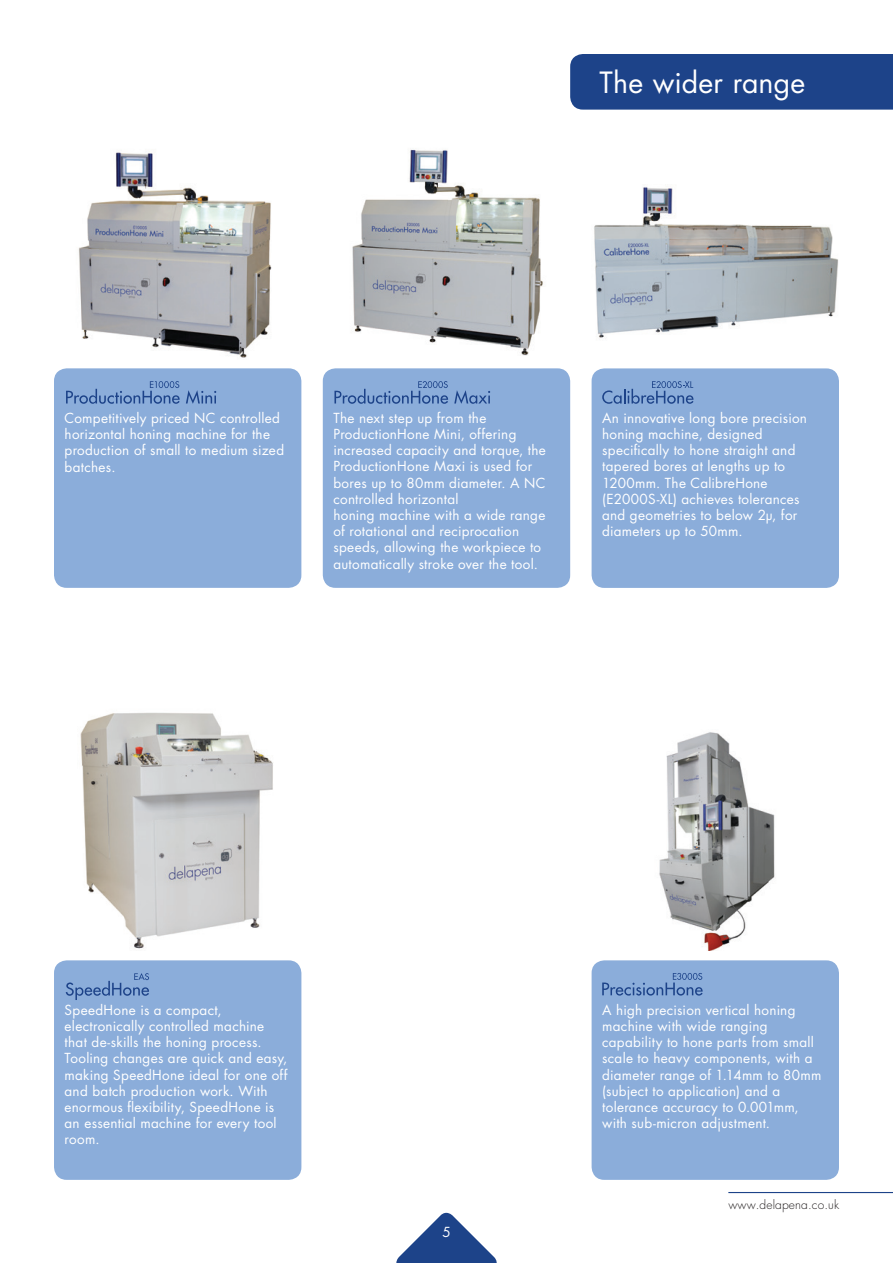
<style>
.page{position:relative;width:893px;height:1263px;background:#fff}
.page>*{position:absolute;margin:0;border:0;box-sizing:border-box;transform-origin:0 0}
.t1{font:28.5px "Futura";letter-spacing:.005em;color:#fff}
.t2{font:13.5px/16.2px "Futura";letter-spacing:.02em;color:#fff}
.t3{font:300 12px "Futura";letter-spacing:.01em;color:#231f20}
</style>
<div class="page">
<div style="left:54px;top:368px;width:247px;height:220px;background:#8badda;border-radius:13px"></div>
<div style="left:323px;top:368px;width:247px;height:220px;background:#8badda;border-radius:13px"></div>
<div style="left:592px;top:368px;width:247px;height:220px;background:#8badda;border-radius:13px"></div>
<div style="left:570px;top:54px;width:323px;height:56px;background:#1d4389"></div>
<img style="left:352px;top:149px;width:191px;height:207px">
<img style="left:594px;top:187px;width:244px;height:151px">
<img style="left:78px;top:151px;width:194px;height:207px">
<svg style="left:454px;top:390px;width:36px;height:14px"></svg>
<svg style="left:334px;top:381px;width:114px;height:23px"></svg>
<svg style="left:186px;top:390px;width:30px;height:14px"></svg>
<svg style="left:66px;top:381px;width:114px;height:23px"></svg>
<svg style="left:602px;top:381px;width:91px;height:23px"></svg>
<svg style="left:396px;top:1212px;width:101px;height:51px"></svg>
<hr style="left:728px;top:1192px;width:165px;height:1px;background:#1d4389">
<div style="left:592px;top:960px;width:247px;height:220px;background:#8badda;border-radius:13px"></div>
<img style="left:659px;top:732px;width:116px;height:218px">
<svg style="left:602px;top:973px;width:101px;height:22px"></svg>
<div style="left:54px;top:960px;width:247px;height:220px;background:#8badda;border-radius:13px"></div>
<svg style="left:66px;top:973px;width:83px;height:27px"></svg>
<img style="left:80px;top:712px;width:193px;height:237px">
<h1 class="t1" style="left:600px;top:62px;width:207px">The wider range</h1>
<p class="t2" style="left:65px;top:410px;width:221px">Competitively priced NC controlled horizontal honing machine for the production of small to medium sized batches.</p>
<p class="t2" style="left:333px;top:410px;width:214px">The next step up from the<br>ProductionHone Mini, offering increased capacity and torque, the<br>ProductionHone Maxi is used for bores up to 80mm diameter. A NC controlled horizontal<br>honing machine with a wide range of rotational and reciprocation speeds, allowing the workpiece to automatically stroke over the tool.</p>
<p class="t2" style="left:602px;top:410px;width:206px">An innovative long bore precision honing machine, designed specifically to hone straight and tapered bores at lengths up to<br>1200mm. The CalibreHone (E2000S-XL) achieves tolerances and geometries to below 2µ, for diameters up to 50mm.</p>
<p class="t2" style="left:65px;top:1001px;width:224px">SpeedHone is a compact, electronically controlled machine that de-skills the honing process.<br>Tooling changes are quick and easy, making SpeedHone ideal for one off and batch production work. With enormous flexibility, SpeedHone is an essential machine for every tool room.</p>
<p class="t2" style="left:442px;top:1224px;width:10px">5</p>
<p class="t2" style="left:602px;top:1001px;width:221px">A high precision vertical honing machine with wide ranging capability to hone parts from small scale to heavy components, with a diameter range of 1.14mm to 80mm (subject to application) and a tolerance accuracy to 0.001mm, with sub-micron adjustment.</p>
<p class="t3" style="left:728px;top:1197px;width:112px">www.delapena.co.uk</p>
</div>
